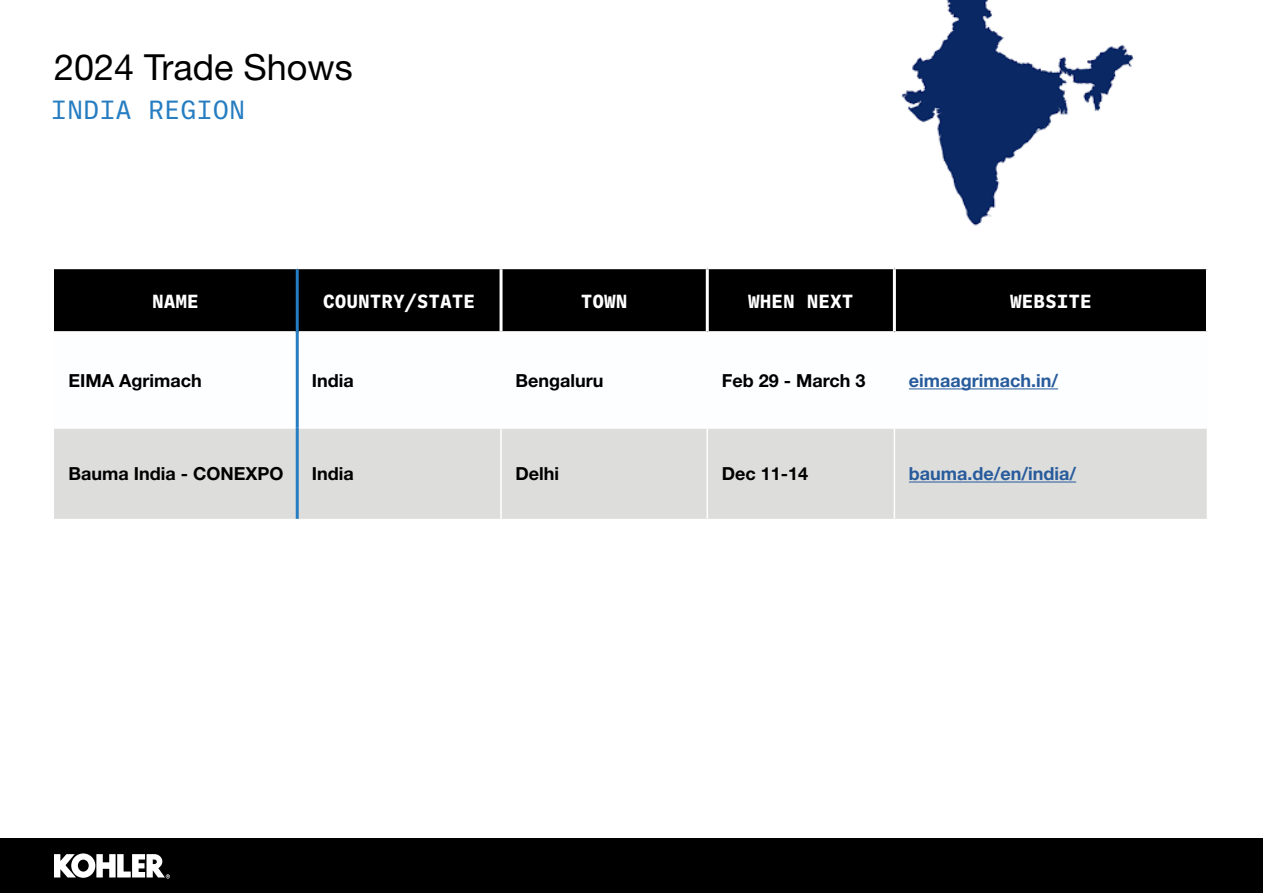
<style>
.page{position:relative;width:1263px;height:893px;background:#fff}
.page>*{position:absolute;margin:0;border:0;box-sizing:border-box;transform-origin:0 0}
.t1{font:36px "Helvetica Neue LT Pro";color:#000}
.t2{font:27px "Ballinger Mono";color:#267dc1}
.t3{font:700 19.5px "Ballinger Mono";color:#fff}
.t4{font:700 18px "Helvetica Neue LT Pro";color:#000}
.t5{font:700 18px "Helvetica Neue LT Pro";color:#275b9b}
</style>
<div class="page">
<img style="left:901px;top:0;width:233px;height:225px">
<div style="left:54px;top:269px;width:1152px;height:62px;background:#000"></div>
<div style="left:54px;top:429px;width:1153px;height:90px;background:#dddddc"></div>
<hr style="left:706px;top:429px;width:2px;height:90px;background:#fff">
<hr style="left:894px;top:429px;width:1px;height:90px;background:#fff">
<hr style="left:499px;top:269px;width:3px;height:62px;background:#fff">
<hr style="left:706px;top:269px;width:3px;height:62px;background:#fff">
<hr style="left:893px;top:269px;width:3px;height:62px;background:#fff">
<hr style="left:296px;top:269px;width:3px;height:64px;background:#267dc1">
<hr style="left:500px;top:429px;width:2px;height:90px;background:#fff">
<hr style="left:296px;top:333px;width:3px;height:94px;background:#267dc1">
<hr style="left:296px;top:427px;width:3px;height:92px;background:#267dc1">
<hr style="left:909px;top:388px;width:149px;height:1px;background:#275b9b">
<hr style="left:909px;top:482px;width:167px;height:1px;background:#275b9b">
<div style="left:0;top:839px;width:1263px;height:54px;background:#000"></div>
<svg style="left:54px;top:853px;width:116px;height:25px"></svg>
<h1 class="t1" style="left:54px;top:45px;width:300px">2024 Trade Shows</h1>
<h2 class="t2" style="left:51px;top:95px;width:196px">INDIA REGION</h2>
<p class="t3" style="left:152px;top:290px;width:48px">NAME</p>
<p class="t3" style="left:323px;top:290px;width:154px">COUNTRY/STATE</p>
<p class="t3" style="left:581px;top:290px;width:48px">TOWN</p>
<p class="t3" style="left:748px;top:290px;width:107px">WHEN NEXT</p>
<p class="t3" style="left:1010px;top:290px;width:83px">WEBSITE</p>
<p class="t4" style="left:69px;top:369px;width:135px">EIMA Agrimach</p>
<p class="t4" style="left:312px;top:369px;width:43px">India</p>
<p class="t4" style="left:515px;top:369px;width:90px">Bengaluru</p>
<p class="t4" style="left:722px;top:369px;width:145px">Feb 29 - March 3</p>
<p class="t5" style="left:909px;top:369px;width:151px">eimaagrimach.in/</p>
<p class="t4" style="left:68px;top:462px;width:216px">Bauma India - CONEXPO</p>
<p class="t4" style="left:312px;top:462px;width:43px">India</p>
<p class="t4" style="left:515px;top:462px;width:45px">Delhi</p>
<p class="t4" style="left:722px;top:462px;width:88px">Dec 11-14</p>
<p class="t5" style="left:909px;top:462px;width:169px">bauma.de/en/india/</p>
</div>
